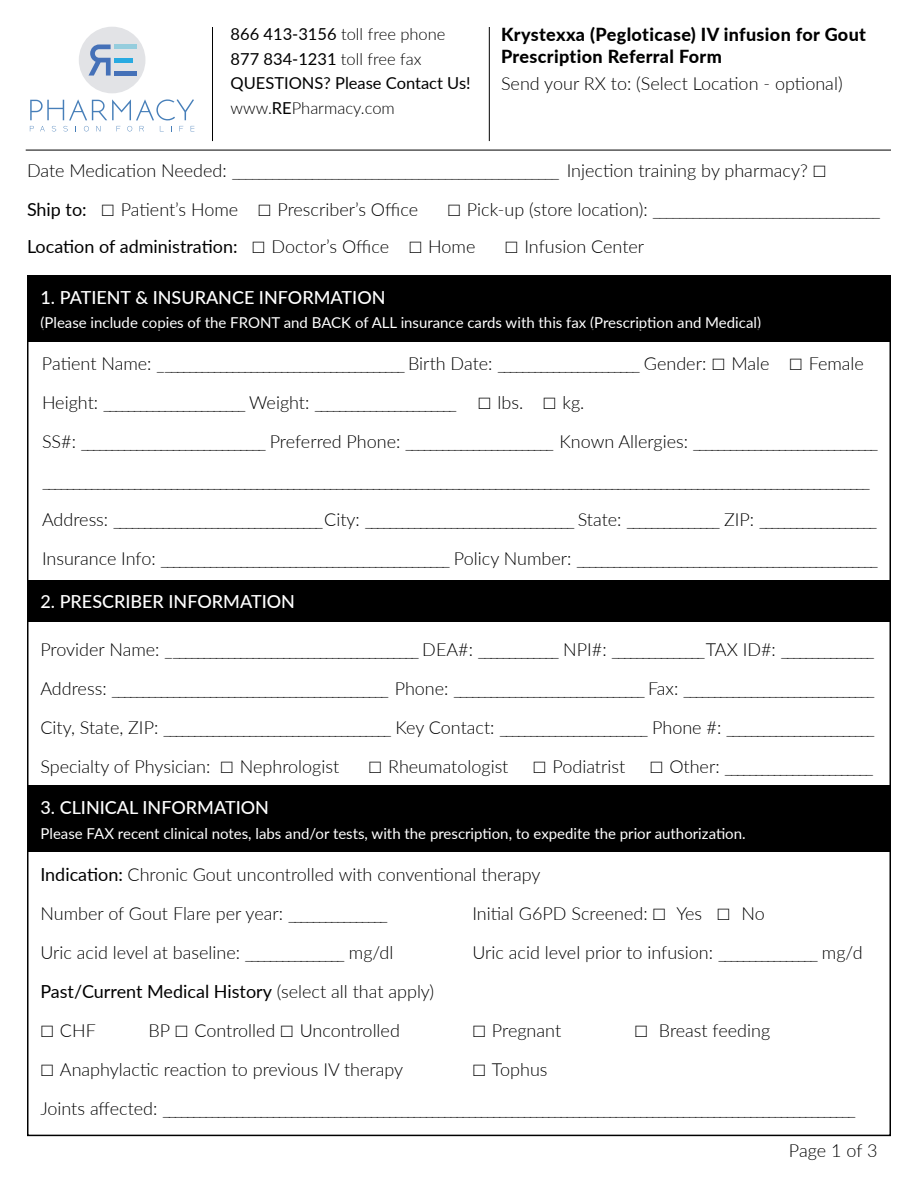
<style>
.page{position:relative;width:918px;height:1188px;background:#fff}
.page>*{position:absolute;margin:0;border:0;box-sizing:border-box;transform-origin:0 0}
.t1{font:300 18px/39px "Lato";color:#000}
.t2{font:500 18px "Lato";color:#fff}
.t3{font:800 18px/21.6px "Lato";letter-spacing:.02em;color:#000}
.t4{font:18px "Lato";color:#000}
.t5{font:16.5px/24.6px "Lato";color:#000}
.t6{font:15px "Lato";color:#fff}
.s1{font-weight:300}
.s2{font-size:22.5px}
.s3{font-weight:400}
</style>
<div class="page">
<div style="left:79px;top:27px;width:66px;height:66px;background:#e2e3e6;border-radius:50%"></div>
<svg style="left:88px;top:44px;width:23px;height:32px"></svg>
<hr style="left:114px;top:45px;width:22px;height:4px;background:#95cddd">
<div style="left:114px;top:71px;width:22px;height:5px;background:#4571b8"></div>
<hr style="left:114px;top:58px;width:18px;height:4px;background:#28aae1">
<svg style="left:30px;top:99px;width:164px;height:32px"></svg>
<hr style="left:26px;top:150px;width:865px;height:1px;background:#000">
<div style="left:27px;top:276px;width:864px;height:66px;background:#000"></div>
<div style="left:27px;top:786px;width:864px;height:66px;background:#000"></div>
<div style="left:27px;top:580px;width:864px;height:42px;background:#000"></div>
<hr style="left:212px;top:27px;width:1px;height:114px;background:#000">
<hr style="left:489px;top:27px;width:1px;height:114px;background:#000">
<p class="t5" style="left:231px;top:21px;width:242px">866 413-3156 <span class="s1">toll free phone<br></span>877 834-1231 <span class="s1">toll free fax<br></span>QUESTIONS? Please Contact Us! <span class="s1">www.</span>RE<span class="s1">Pharmacy.com</span></p>
<p class="t3" style="left:501px;top:23px;width:366px">Krystexxa (Pegloticase) IV infusion for Gout<br>Prescription Referral Form</p>
<p class="t1" style="left:501px;top:63px;width:343px">Send your RX to: (Select Location - optional)</p>
<p class="t1" style="left:27px;top:151px;width:801px">Date Medication Needed: _________________________________________________ Injection training by pharmacy? <span class="s2">□</span></p>
<p class="t1" style="left:27px;top:191px;width:855px;line-height:36.6px;text-indent:420px"><span class="s2">□</span> Pick-up (store location): __________________________________<br><span class="s3">Location of administration:</span> <span class="s2">□</span> Doctor’s Office <span class="s2">□</span> Home</p>
<p class="t1" style="left:27px;top:190px;width:393px"><span class="s3">Ship to:</span> <span class="s2">□</span> Patient’s Home <span class="s2">□</span> Prescriber’s Office</p>
<p class="t1" style="left:505px;top:226px;width:141px"><span class="s2">□</span> Infusion Center</p>
<p class="t2" style="left:40px;top:284px;width:347px">1. PATIENT &amp; INSURANCE INFORMATION</p>
<p class="t6" style="left:40px;top:312px;width:722px">(Please include copies of the FRONT and BACK of ALL insurance cards with this fax (Prescription and Medical)</p>
<p class="t1" style="left:42px;top:344px;width:838px">Patient Name: ________________________________________ Birth Date: _______________________ Gender: <span class="s2">□</span> Male <span class="s2">□</span> Female Height: _______________________ Weight: _______________________ <span class="s2">□</span> lbs. <span class="s2">□</span> kg.<br>SS#: ______________________________ Preferred Phone: ________________________ Known Allergies: ______________________________ _______________________________________________________________________________________________________________________________________ Address: __________________________________ City: __________________________________ State: _______________ ZIP: ___________________ Insurance Info: _______________________________________________ Policy Number: _________________________________________________</p>
<p class="t2" style="left:40px;top:589px;width:256px">2. PRESCRIBER INFORMATION</p>
<p class="t1" style="left:40px;top:630px;width:836px;text-align:justify">Provider Name: _________________________________________ DEA#: _____________ NPI#: _______________ TAX ID#: _______________ Address: _____________________________________________ Phone: _______________________________ Fax: _______________________________ City, State, ZIP: _____________________________________ Key Contact: ________________________ Phone #: ________________________ Specialty of Physician: <span class="s2">□</span> Nephrologist</p>
<p class="t1" style="left:369px;top:747px;width:506px"><span class="s2">□</span> Rheumatologist <span class="s2">□</span> Podiatrist <span class="s2">□</span> Other: ________________________</p>
<p class="t2" style="left:40px;top:794px;width:230px">3. CLINICAL INFORMATION</p>
<p class="t6" style="left:40px;top:822px;width:707px">Please FAX recent clinical notes, labs and/or tests, with the prescription, to expedite the prior authorization.</p>
<p class="t1" style="left:40px;top:855px;width:502px"><span class="s3">Indication:</span> Chronic Gout uncontrolled with conventional therapy<br>Number of Gout Flare per year: ________________</p>
<p class="t1" style="left:472px;top:894px;width:294px">Initial G6PD Screened: <span class="s2">□</span> Yes <span class="s2">□</span> No</p>
<p class="t1" style="left:40px;top:933px;width:355px">Uric acid level at baseline: ________________ mg/dl</p>
<p class="t1" style="left:472px;top:933px;width:392px">Uric acid level prior to infusion: ________________ mg/d</p>
<p class="t4" style="left:40px;top:979px;width:395px">Past/Current Medical History <span class="s1">(select all that apply)</span></p>
<p class="t1" style="left:40px;top:1011px;width:57px"><span class="s2">□</span> CHF</p>
<p class="t1" style="left:148px;top:1011px;width:253px">BP <span class="s2">□</span> Controlled <span class="s2">□</span> Uncontrolled</p>
<p class="t1" style="left:472px;top:1011px;width:90px"><span class="s2">□</span> Pregnant</p>
<p class="t1" style="left:634px;top:1011px;width:137px"><span class="s2">□</span> Breast feeding</p>
<p class="t1" style="left:40px;top:1050px;width:364px"><span class="s2">□</span> Anaphylactic reaction to previous IV therapy</p>
<p class="t1" style="left:40px;top:1050px;width:817px;text-indent:432px"><span class="s2">□</span> Tophus<br>Joints affected: _________________________________________________________________________________________________________________</p>
<p class="t1" style="left:789px;top:1131px;width:90px">Page 1 of 3</p>
</div>
